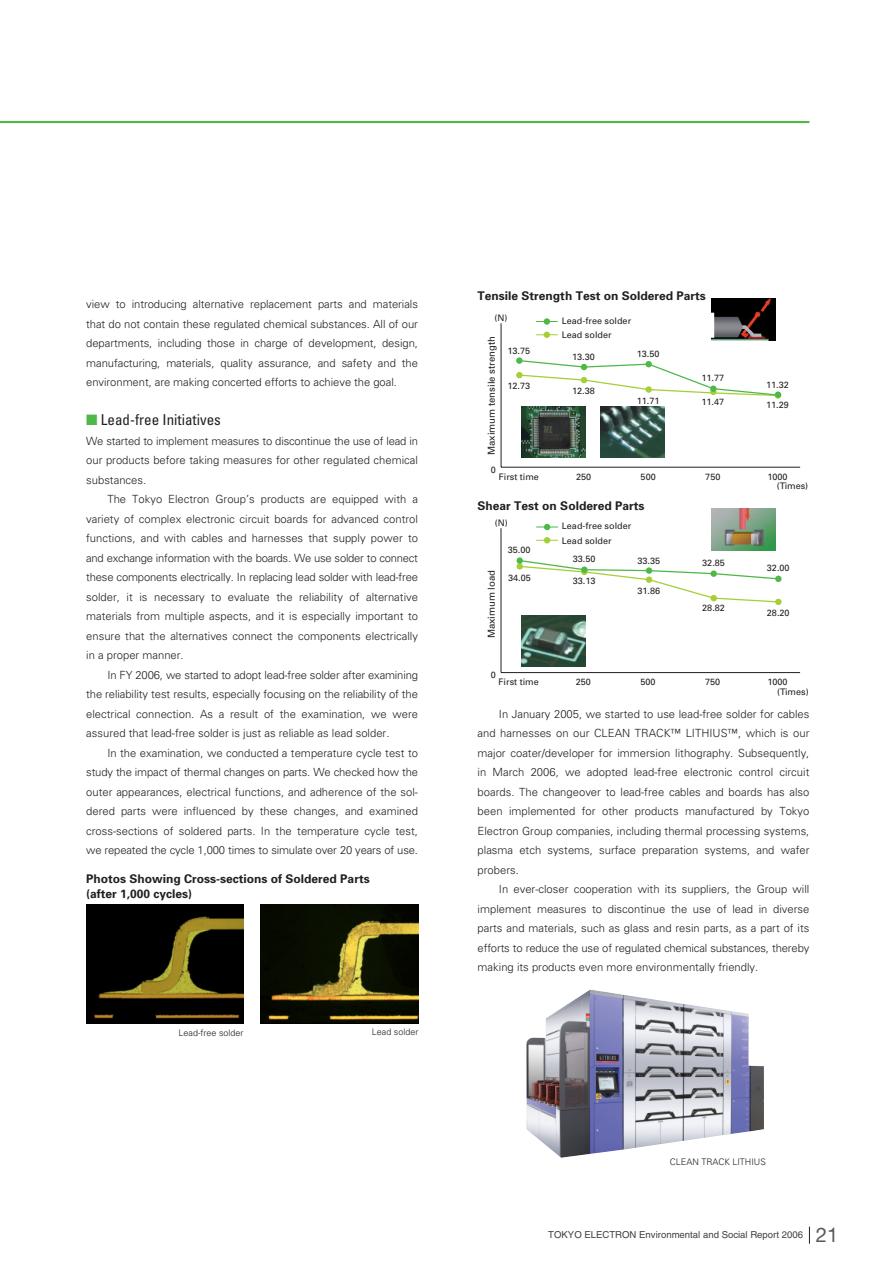
<style>
.page{position:relative;width:893px;height:1263px;background:#fff}
.page>*{position:absolute;margin:0;border:0;box-sizing:border-box;transform-origin:0 0}
.t1{font:condensed 15px "Univers";color:#231f20}
.t2{font:700 12px/15px "Univers";color:#231f20}
.t3{font:300 11.25px/19.5px "Univers";color:#231f20;text-align:justify}
.t4{font:9.6px "Helvetica";color:#404041}
.t5{font:9.6px "Univers";color:#231f20}
.t6{font:9px/14.4px "Univers";color:#231f20}
.t7{font:300 9px "Univers";color:#231f20}
.s1{color:#4eb848}
.s2{font-family:"Helvetica Neue";font-size:20.25px;color:#58595b}
</style>
<div class="page">
<hr style="left:0;top:121px;width:809px;height:2px;background:#4eb848">
<img style="left:526px;top:990px;width:238px;height:168px">
<img style="left:86px;top:904px;width:157px;height:120px">
<svg style="left:516px;top:359px;width:259px;height:38px"></svg>
<div style="left:774px;top:391px;width:7px;height:7px;background:#4eb848;border-radius:50%"></div>
<hr style="left:501px;top:467px;width:299px;height:1px;background:#231f20">
<hr style="left:501px;top:323px;width:1px;height:144px;background:#231f20">
<svg style="left:536px;top:321px;width:21px;height:1px"></svg>
<svg style="left:536px;top:334px;width:21px;height:1px"></svg>
<div style="left:543px;top:332px;width:7px;height:6px;background:#a6ce39;border-radius:50%"></div>
<div style="left:543px;top:318px;width:7px;height:7px;background:#4eb848;border-radius:50%"></div>
<svg style="left:516px;top:557px;width:7px;height:7px"></svg>
<hr style="left:501px;top:672px;width:299px;height:1px;background:#231f20">
<hr style="left:500px;top:528px;width:1px;height:145px;background:#231f20">
<svg style="left:518px;top:559px;width:263px;height:46px"></svg>
<svg style="left:536px;top:537px;width:21px;height:6px"></svg>
<svg style="left:536px;top:524px;width:21px;height:6px"></svg>
<img style="left:261px;top:904px;width:157px;height:120px">
<img style="left:601px;top:406px;width:63px;height:51px">
<img style="left:521px;top:615px;width:64px;height:51px">
<img style="left:711px;top:508px;width:64px;height:43px">
<img style="left:711px;top:298px;width:64px;height:43px">
<img style="left:522px;top:407px;width:63px;height:51px">
<svg style="left:809px;top:1227px;width:1px;height:17px"></svg>
<p class="t3" style="left:86px;top:295px;width:333px">view to introducing alternative replacement parts and materials that do not contain these regulated chemical substances. All of our departments, including those in charge of development, design, manufacturing, materials, quality assurance, and safety and the environment, are making concerted efforts to achieve the goal.</p>
<h1 class="t1" style="left:86px;top:414px;width:136px"><span class="s1">■</span> Lead-free Initiatives</h1>
<p class="t3" style="left:86px;top:432px;width:333px">We started to implement measures to discontinue the use of lead in our products before taking measures for other regulated chemical substances.</p>
<p class="t3" style="left:86px;top:490px;width:333px;text-indent:21px">The Tokyo Electron Group’s products are equipped with a variety of complex electronic circuit boards for advanced control functions, and with cables and harnesses that supply power to and exchange information with the boards. We use solder to connect these components electrically. In replacing lead solder with lead-free solder, it is necessary to evaluate the reliability of alternative materials from multiple aspects, and it is especially important to ensure that the alternatives connect the components electrically in a proper manner.</p>
<p class="t3" style="left:86px;top:666px;width:333px;text-indent:21px">In FY 2006, we started to adopt lead-free solder after examining the reliability test results, especially focusing on the reliability of the electrical connection. As a result of the examination, we were assured that lead-free solder is just as reliable as lead solder.</p>
<p class="t3" style="left:86px;top:744px;width:333px;text-indent:21px">In the examination, we conducted a temperature cycle test to study the impact of thermal changes on parts. We checked how the outer appearances, electrical functions, and adherence of the sol&shy;dered parts were influenced by these changes, and examined cross-sections of soldered parts. In the temperature cycle test, we repeated the cycle 1,000 times to simulate over 20 years of use.</p>
<p class="t2" style="left:86px;top:872px;width:285px">Photos Showing Cross-sections of Soldered Parts (after 1,000 cycles)</p>
<p class="t7" style="left:178px;top:1030px;width:67px">Lead-free solder</p>
<p class="t7" style="left:372px;top:1028px;width:48px">Lead solder</p>
<p class="t2" style="left:477px;top:290px;width:230px">Tensile Strength Test on Soldered Parts</p>
<p class="t6" style="left:494px;top:311px;width:15px">(N)</p>
<p class="t5" style="left:488px;top:455px;width:121px;rotate:-90deg">Maximum tensile strength</p>
<p class="t6" style="left:507px;top:344px;width:24px">13.75</p>
<p class="t6" style="left:507px;top:379px;width:24px">12.73</p>
<p class="t6" style="left:491px;top:463px;width:7px">0</p>
<p class="t6" style="left:499px;top:470px;width:42px">First time</p>
<p class="t6" style="left:562px;top:314px;width:71px">Lead-free solder<br>Lead solder</p>
<p class="t6" style="left:572px;top:350px;width:24px">13.30</p>
<p class="t6" style="left:572px;top:384px;width:24px">12.38</p>
<p class="t6" style="left:576px;top:470px;width:17px">250</p>
<p class="t6" style="left:637px;top:348px;width:24px">13.50</p>
<p class="t6" style="left:637px;top:394px;width:24px">11.71</p>
<p class="t6" style="left:640px;top:470px;width:17px">500</p>
<p class="t2" style="left:477px;top:499px;width:168px">Shear Test on Soldered Parts</p>
<p class="t6" style="left:494px;top:516px;width:15px">(N)</p>
<p class="t6" style="left:562px;top:520px;width:71px">Lead-free solder<br>Lead solder</p>
<p class="t5" style="left:488px;top:638px;width:70px;rotate:-90deg">Maximum load</p>
<p class="t6" style="left:507px;top:544px;width:24px">35.00</p>
<p class="t6" style="left:508px;top:571px;width:24px">34.05</p>
<p class="t6" style="left:491px;top:669px;width:7px">0</p>
<p class="t6" style="left:498px;top:676px;width:42px">First time</p>
<p class="t6" style="left:573px;top:552px;width:24px">33.50</p>
<p class="t6" style="left:573px;top:575px;width:24px">33.13</p>
<p class="t6" style="left:576px;top:676px;width:17px">250</p>
<p class="t6" style="left:637px;top:554px;width:24px">33.35</p>
<p class="t6" style="left:637px;top:585px;width:24px">31.86</p>
<p class="t6" style="left:640px;top:676px;width:17px">500</p>
<p class="t6" style="left:701px;top:371px;width:24px">11.77</p>
<p class="t6" style="left:701px;top:395px;width:24px">11.47</p>
<p class="t6" style="left:705px;top:470px;width:17px">750</p>
<p class="t6" style="left:702px;top:556px;width:24px">32.85</p>
<p class="t6" style="left:702px;top:602px;width:24px">28.82</p>
<p class="t6" style="left:705px;top:676px;width:17px">750</p>
<p class="t6" style="left:766px;top:378px;width:24px">11.32</p>
<p class="t6" style="left:766px;top:399px;width:24px">11.29</p>
<p class="t6" style="left:767px;top:470px;width:22px">1000</p>
<p class="t6" style="left:776px;top:479px;width:33px">(Times)</p>
<p class="t6" style="left:767px;top:562px;width:24px">32.00</p>
<p class="t6" style="left:767px;top:606px;width:24px">28.20</p>
<p class="t6" style="left:767px;top:676px;width:22px">1000</p>
<p class="t6" style="left:777px;top:685px;width:33px">(Times)</p>
<p class="t3" style="left:477px;top:705px;width:333px;text-indent:21px">In January 2005, we started to use lead-free solder for cables and harnesses on our CLEAN TRACK™ LITHIUS™, which is our major coater/developer for immersion lithography. Subsequently, in March 2006, we adopted lead-free electronic control circuit boards. The changeover to lead-free cables and boards has also been implemented for other products manufactured by Tokyo Electron Group companies, including thermal processing systems, plasma etch systems, surface preparation systems, and wafer probers.</p>
<p class="t3" style="left:477px;top:880px;width:333px;text-indent:21px">In ever-closer cooperation with its suppliers, the Group will implement measures to discontinue the use of lead in diverse parts and materials, such as glass and resin parts, as a part of its efforts to reduce the use of regulated chemical substances, thereby making its products even more environmentally friendly.</p>
<p class="t7" style="left:669px;top:1159px;width:98px">CLEAN TRACK LITHIUS</p>
<p class="t4" style="left:548px;top:1231px;width:291px">TOKYO ELECTRON Environmental and Social Report 2006 <span class="s2">21</span></p>
</div>
